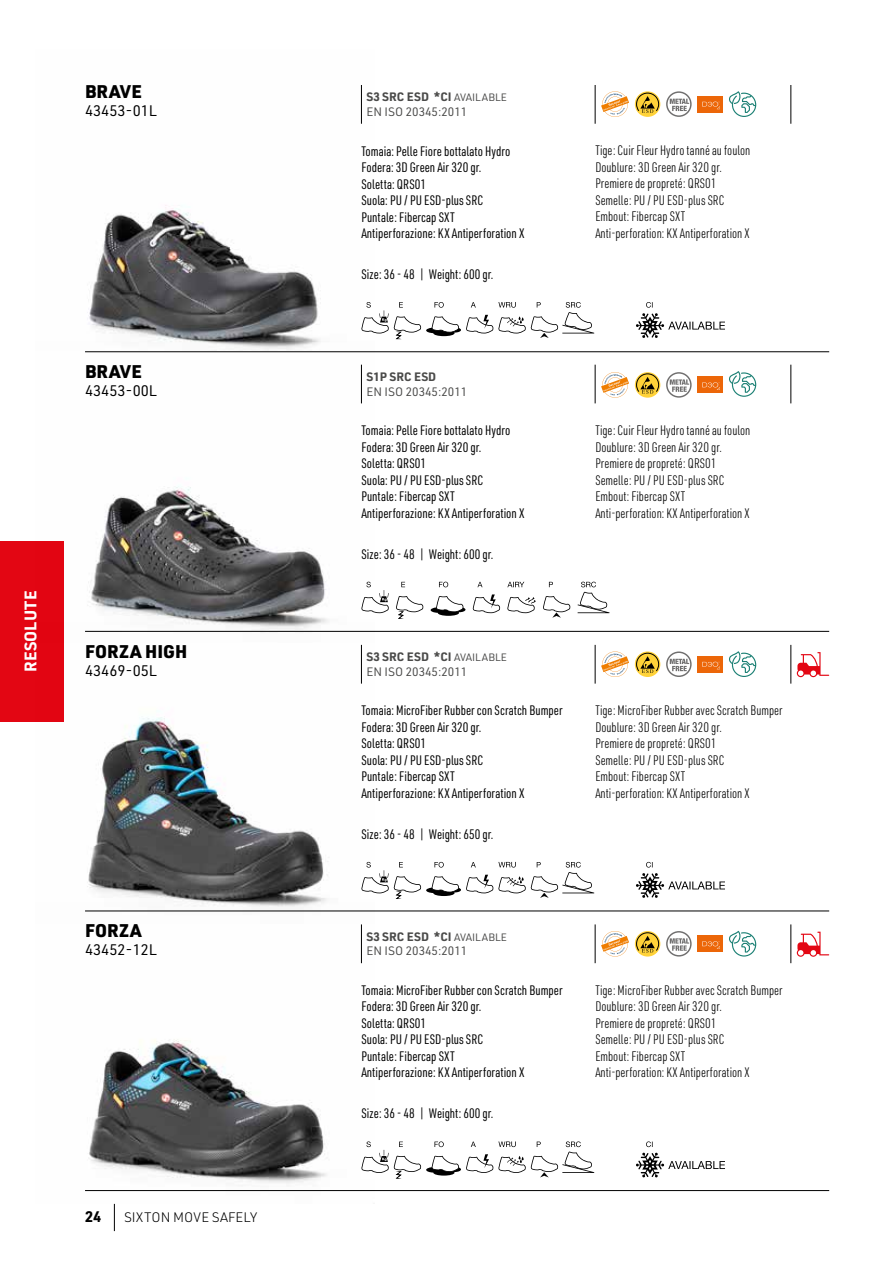
<style>
.page{position:relative;width:893px;height:1263px;background:#fff}
.page>*{position:absolute;margin:0;border:0;box-sizing:border-box;transform-origin:0 0}
.t1{font:900 18px "URWDIN";letter-spacing:.01em;color:#000}
.t2{font:700 16.5px "URWDIN";letter-spacing:.015em;color:#fff}
.t3{font:15px "URWDIN";color:#000}
.t4{font:700 15px "URWDIN";color:#000}
.t5{font:13.5px/16.5px "URWDIN Cond";color:#000}
.t6{font:300 13.5px/16.5px "URWDIN Cond";color:#000}
.t7{font:300 13.5px "URWDIN";color:#000}
.t8{font:12px/14.4px "URWDIN";color:#4a4a49}
.t9{font:700 12px "URWDIN";color:#4a4a49}
.s1{font-weight:700}
.s2{font-size:10.5px}
</style>
<div class="page">
<svg style="left:114px;top:1204px;width:1px;height:27px"></svg>
<div style="left:0;top:541px;width:64px;height:181px;background:#e30613"></div>
<hr style="left:85px;top:631px;width:744px;height:1px;background:#000">
<hr style="left:85px;top:351px;width:744px;height:1px;background:#000">
<hr style="left:85px;top:911px;width:744px;height:1px;background:#000">
<hr style="left:85px;top:1190px;width:744px;height:1px;background:#000">
<svg style="left:601px;top:91px;width:28px;height:26px"></svg>
<svg style="left:635px;top:91px;width:25px;height:26px"></svg>
<svg style="left:636px;top:93px;width:23px;height:20px"></svg>
<svg style="left:666px;top:91px;width:26px;height:26px"></svg>
<svg style="left:729px;top:91px;width:27px;height:26px"></svg>
<img style="left:89px;top:85px;width:272px;height:256px">
<svg style="left:636px;top:302px;width:89px;height:36px"></svg>
<svg style="left:361px;top:302px;width:233px;height:37px"></svg>
<hr style="left:361px;top:85px;width:1px;height:39px;background:#000">
<hr style="left:595px;top:85px;width:1px;height:39px;background:#000">
<hr style="left:791px;top:85px;width:1px;height:39px;background:#000">
<div style="left:697px;top:96px;width:26px;height:16px;background:#ec6608"></div>
<svg style="left:702px;top:102px;width:18px;height:7px"></svg>
<svg style="left:601px;top:372px;width:28px;height:26px"></svg>
<div style="left:635px;top:372px;width:25px;height:26px;background:#ffd239;border-radius:50%"></div>
<svg style="left:636px;top:373px;width:23px;height:21px"></svg>
<svg style="left:666px;top:372px;width:26px;height:26px"></svg>
<svg style="left:729px;top:371px;width:27px;height:26px"></svg>
<img style="left:85px;top:341px;width:289px;height:282px">
<div style="left:361px;top:582px;width:364px;height:37px;background:#fff"></div>
<svg style="left:401px;top:582px;width:4px;height:5px"></svg>
<svg style="left:396px;top:596px;width:27px;height:23px"></svg>
<svg style="left:439px;top:582px;width:9px;height:5px"></svg>
<svg style="left:431px;top:596px;width:34px;height:20px"></svg>
<svg style="left:361px;top:582px;width:28px;height:31px"></svg>
<svg style="left:549px;top:582px;width:4px;height:5px"></svg>
<svg style="left:543px;top:596px;width:27px;height:22px"></svg>
<svg style="left:477px;top:582px;width:5px;height:5px"></svg>
<svg style="left:473px;top:594px;width:27px;height:19px"></svg>
<svg style="left:578px;top:582px;width:32px;height:31px"></svg>
<svg style="left:507px;top:597px;width:29px;height:16px"></svg>
<svg style="left:507px;top:582px;width:17px;height:5px"></svg>
<hr style="left:361px;top:365px;width:1px;height:38px;background:#000">
<hr style="left:595px;top:365px;width:1px;height:38px;background:#000">
<hr style="left:791px;top:365px;width:1px;height:38px;background:#000">
<div style="left:697px;top:377px;width:26px;height:16px;background:#ec6608"></div>
<svg style="left:702px;top:382px;width:18px;height:8px"></svg>
<svg style="left:601px;top:651px;width:28px;height:26px"></svg>
<svg style="left:635px;top:651px;width:25px;height:26px"></svg>
<svg style="left:636px;top:653px;width:23px;height:20px"></svg>
<svg style="left:666px;top:651px;width:26px;height:26px"></svg>
<svg style="left:729px;top:651px;width:27px;height:26px"></svg>
<img style="left:85px;top:623px;width:289px;height:279px">
<svg style="left:646px;top:862px;width:7px;height:5px"></svg>
<svg style="left:636px;top:873px;width:89px;height:25px"></svg>
<svg style="left:361px;top:862px;width:233px;height:37px"></svg>
<hr style="left:361px;top:645px;width:1px;height:39px;background:#000">
<hr style="left:595px;top:645px;width:1px;height:39px;background:#000">
<hr style="left:791px;top:645px;width:1px;height:39px;background:#000">
<svg style="left:797px;top:652px;width:32px;height:25px"></svg>
<div style="left:697px;top:656px;width:26px;height:16px;background:#ec6608"></div>
<svg style="left:702px;top:662px;width:18px;height:7px"></svg>
<img style="left:85px;top:902px;width:289px;height:290px">
<svg style="left:646px;top:1141px;width:7px;height:6px"></svg>
<svg style="left:636px;top:1153px;width:89px;height:24px"></svg>
<svg style="left:361px;top:1141px;width:233px;height:37px"></svg>
<hr style="left:361px;top:924px;width:1px;height:39px;background:#000">
<hr style="left:595px;top:924px;width:1px;height:39px;background:#000">
<hr style="left:791px;top:924px;width:1px;height:39px;background:#000">
<svg style="left:601px;top:931px;width:28px;height:25px"></svg>
<svg style="left:635px;top:931px;width:25px;height:25px"></svg>
<svg style="left:636px;top:932px;width:23px;height:20px"></svg>
<svg style="left:666px;top:931px;width:26px;height:25px"></svg>
<svg style="left:797px;top:932px;width:32px;height:25px"></svg>
<svg style="left:729px;top:931px;width:27px;height:25px"></svg>
<div style="left:697px;top:935px;width:26px;height:17px;background:#ec6608"></div>
<svg style="left:702px;top:941px;width:18px;height:8px"></svg>
<h1 class="t1" style="left:85px;top:79px;width:58px">BRAVE</h1>
<p class="t3" style="left:85px;top:101px;width:73px">43453-01L</p>
<h1 class="t1" style="left:85px;top:358px;width:58px">BRAVE</h1>
<p class="t3" style="left:85px;top:380px;width:73px">43453-00L</p>
<p class="t2" style="left:19px;top:672px;width:83px;rotate:-90deg">RESOLUTE</p>
<h1 class="t1" style="left:85px;top:639px;width:104px">FORZA HIGH</h1>
<p class="t3" style="left:85px;top:660px;width:73px">43469-05L</p>
<h1 class="t1" style="left:85px;top:918px;width:58px">FORZA</h1>
<p class="t3" style="left:85px;top:940px;width:73px">43452-12L</p>
<p class="t4" style="left:85px;top:1206px;width:18px">24</p>
<p class="t7" style="left:124px;top:1209px;width:135px">SIXTON MOVE SAFELY</p>
<p class="t8" style="left:367px;top:90px;width:142px"><span class="s1">S3 SRC ESD *CI</span> <span class="s2">AVAILABLE<br></span>EN ISO 20345:2011</p>
<p class="t5" style="left:361px;top:142px;width:164px">Tomaia: Pelle Fiore bottalato Hydro<br>Fodera: 3D Green Air 320 gr.<br>Soletta: QRS01<br>Suola: PU / PU ESD-plus SRC<br>Puntale: Fibercap SXT<br>Antiperforazione: KX Antiperforation X</p>
<p class="t6" style="left:595px;top:142px;width:157px">Tige: Cuir Fleur Hydro tanné au foulon<br>Doublure: 3D Green Air 320 gr.<br>Premiere de propreté: QRS01<br>Semelle: PU / PU ESD-plus SRC<br>Embout: Fibercap SXT<br>Anti-perforation: KX Antiperforation X</p>
<p class="t5" style="left:361px;top:265px;width:133px">Size: 36 - 48 | Weight: 600 gr.</p>
<p class="t9" style="left:367px;top:369px;width:71px">S1P SRC ESD</p>
<p class="t8" style="left:367px;top:384px;width:102px">EN ISO 20345:2011</p>
<p class="t5" style="left:361px;top:422px;width:164px">Tomaia: Pelle Fiore bottalato Hydro<br>Fodera: 3D Green Air 320 gr.<br>Soletta: QRS01<br>Suola: PU / PU ESD-plus SRC<br>Puntale: Fibercap SXT<br>Antiperforazione: KX Antiperforation X</p>
<p class="t6" style="left:595px;top:422px;width:157px">Tige: Cuir Fleur Hydro tanné au foulon<br>Doublure: 3D Green Air 320 gr.<br>Premiere de propreté: QRS01<br>Semelle: PU / PU ESD-plus SRC<br>Embout: Fibercap SXT<br>Anti-perforation: KX Antiperforation X</p>
<p class="t5" style="left:361px;top:545px;width:133px">Size: 36 - 48 | Weight: 600 gr.</p>
<p class="t8" style="left:367px;top:649px;width:142px"><span class="s1">S3 SRC ESD *CI</span> <span class="s2">AVAILABLE<br></span>EN ISO 20345:2011</p>
<p class="t5" style="left:361px;top:702px;width:203px">Tomaia: MicroFiber Rubber con Scratch Bumper<br>Fodera: 3D Green Air 320 gr.<br>Soletta: QRS01<br>Suola: PU / PU ESD-plus SRC<br>Puntale: Fibercap SXT<br>Antiperforazione: KX Antiperforation X</p>
<p class="t6" style="left:595px;top:702px;width:189px">Tige: MicroFiber Rubber avec Scratch Bumper<br>Doublure: 3D Green Air 320 gr.<br>Premiere de propreté: QRS01<br>Semelle: PU / PU ESD-plus SRC<br>Embout: Fibercap SXT<br>Anti-perforation: KX Antiperforation X</p>
<p class="t5" style="left:361px;top:825px;width:133px">Size: 36 - 48 | Weight: 650 gr.</p>
<p class="t8" style="left:367px;top:929px;width:142px"><span class="s1">S3 SRC ESD *CI</span> <span class="s2">AVAILABLE<br></span>EN ISO 20345:2011</p>
<p class="t5" style="left:361px;top:981px;width:203px">Tomaia: MicroFiber Rubber con Scratch Bumper<br>Fodera: 3D Green Air 320 gr.<br>Soletta: QRS01<br>Suola: PU / PU ESD-plus SRC<br>Puntale: Fibercap SXT<br>Antiperforazione: KX Antiperforation X</p>
<p class="t6" style="left:595px;top:981px;width:189px">Tige: MicroFiber Rubber avec Scratch Bumper<br>Doublure: 3D Green Air 320 gr.<br>Premiere de propreté: QRS01<br>Semelle: PU / PU ESD-plus SRC<br>Embout: Fibercap SXT<br>Anti-perforation: KX Antiperforation X</p>
<p class="t5" style="left:361px;top:1105px;width:133px">Size: 36 - 48 | Weight: 600 gr.</p>
</div>
